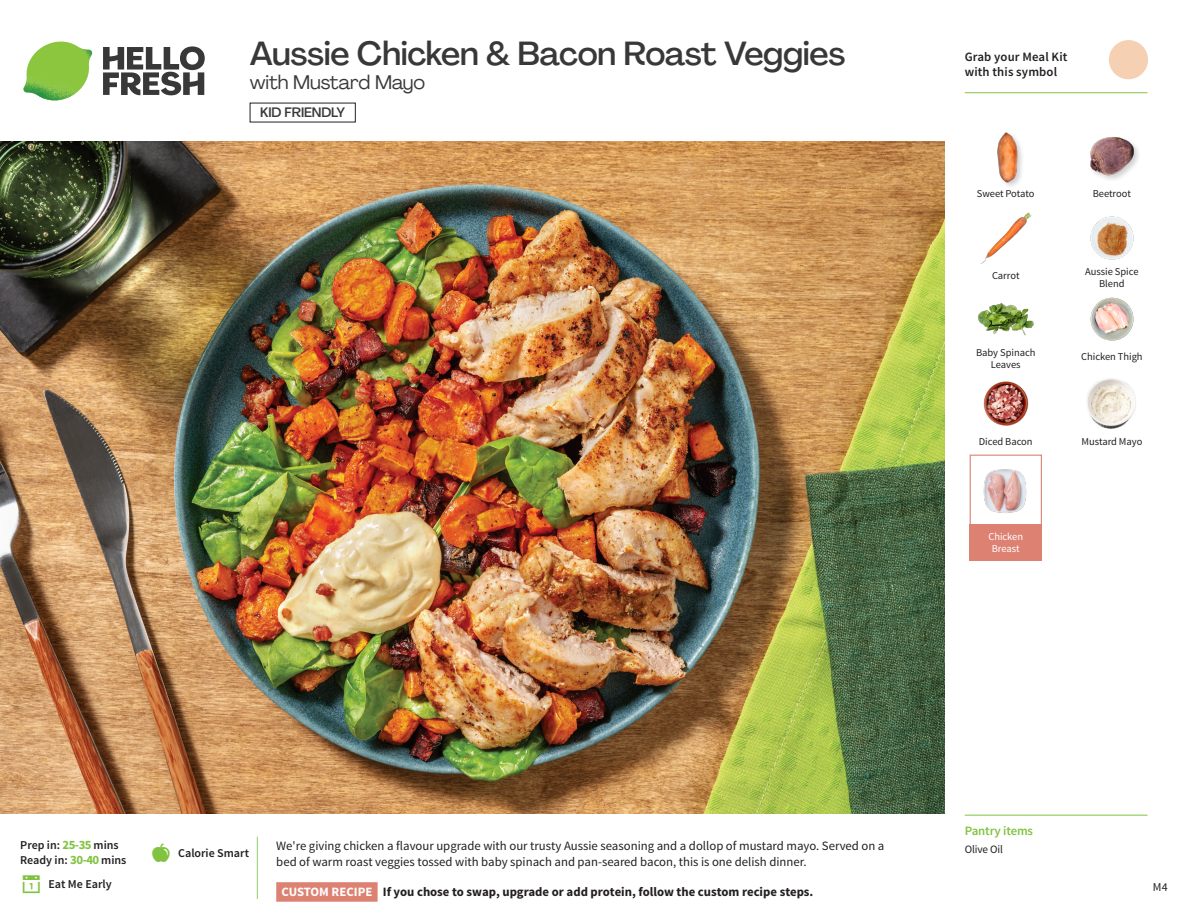
<style>
.page{position:relative;width:1188px;height:918px;background:#fff}
.page>*{position:absolute;margin:0;border:0;box-sizing:border-box;transform-origin:0 0}
._15_Titel_UK{font:500 33px "Agrandir";letter-spacing:-.015em;color:#383839}
._15_Titel_UK-2{font:19.5px "Agrandir";letter-spacing:-.01em;color:#383839}
.t1{font:500 13.5px "Agrandir";letter-spacing:-.01em;color:#383839}
.Step_6_Text_AU{font:12.75px/16.5px "Source Sans Pro";color:#231f20}
.Step_6_Text_AU-2{font:700 12.75px "Source Sans Pro";color:#231f20}
.t2{font:600 12.75px/15px "Source Sans Pro";letter-spacing:.01em;color:#231f20}
._04_Headers_Front{font:600 12.75px "Source Sans Pro";letter-spacing:-.01em;color:#81c340}
._04_Intro{font:600 12px "Source Sans Pro";color:#231f20}
.t3{font:12px "Source Sans Pro";color:#231f20}
._05_Pantry{font:11.25px "Source Sans Pro";letter-spacing:-.01em;color:#231f20}
._18_FRONT_ingredient{font:10.5px/12px "Source Sans Pro";letter-spacing:-.005em;color:#231f20;text-align:center}
._18_FRONT_ingredient-2{font:10.5px/12px "Source Sans Pro";letter-spacing:-.005em;color:#fff;text-align:center}
.s1{font-weight:700;font-size:12.75px;color:#81c340}
.s2{color:#fff}
</style>
<div class="page">
<svg style="left:103px;top:46px;width:102px;height:49px"></svg>
<img style="left:23px;top:42px;width:69px;height:59px">
<img style="left:0;top:142px;width:945px;height:672px">
<svg style="left:1091px;top:40px;width:57px;height:54px"></svg>
<div style="left:970px;top:455px;width:72px;height:72px;border:1px solid #dd8273"></div>
<div style="left:970px;top:524px;width:72px;height:37px;background:#dd8273"></div>
<img style="left:983px;top:469px;width:44px;height:44px">
<svg style="left:256px;top:836px;width:122px;height:66px"></svg>
<img style="left:1090px;top:297px;width:44px;height:44px">
<img style="left:1087px;top:378px;width:49px;height:50px">
<img style="left:983px;top:381px;width:46px;height:45px">
<img style="left:977px;top:303px;width:57px;height:33px">
<img style="left:980px;top:212px;width:52px;height:52px">
<img style="left:1090px;top:216px;width:44px;height:44px">
<div style="left:996px;top:131px;width:28px;height:58px;background:#231f20;opacity:.2"></div>
<img style="left:996px;top:131px;width:28px;height:54px">
<img style="left:1090px;top:137px;width:49px;height:43px">
<hr style="left:965px;top:815px;width:183px;height:1px;background:#81c340">
<hr style="left:965px;top:92px;width:183px;height:1px;background:#81c340">
<p class="_15_Titel_UK" style="left:250px;top:33px;width:597px">Aussie Chicken &amp; Bacon Roast Veggies</p>
<p class="_15_Titel_UK-2" style="left:250px;top:71px;width:177px">with Mustard Mayo</p>
<p class="t1" style="left:260px;top:104px;width:86px">KID FRIENDLY</p>
<p class="t2" style="left:965px;top:50px;width:104px">Grab your Meal Kit with this symbol</p>
<p class="_18_FRONT_ingredient" style="left:977px;top:188px;width:59px">Sweet Potato</p>
<p class="_18_FRONT_ingredient" style="left:1093px;top:188px;width:40px">Beetroot</p>
<p class="_18_FRONT_ingredient" style="left:992px;top:270px;width:29px">Carrot</p>
<p class="_18_FRONT_ingredient" style="left:1085px;top:265px;width:55px">Aussie Spice<br>Blend</p>
<p class="_18_FRONT_ingredient" style="left:976px;top:346px;width:61px">Baby Spinach<br>Leaves</p>
<p class="_18_FRONT_ingredient" style="left:1081px;top:351px;width:63px">Chicken Thigh</p>
<p class="_18_FRONT_ingredient" style="left:979px;top:435px;width:55px">Diced Bacon</p>
<p class="_18_FRONT_ingredient" style="left:1081px;top:435px;width:62px">Mustard Mayo</p>
<p class="_18_FRONT_ingredient-2" style="left:988px;top:531px;width:36px">Chicken<br>Breast</p>
<p class="_04_Intro" style="left:20px;top:838px;width:100px">Prep in: <span class="s1">25-35</span> mins</p>
<p class="_04_Intro" style="left:20px;top:853px;width:108px">Ready in: <span class="s1">30-40</span> mins</p>
<p class="_04_Intro" style="left:48px;top:876px;width:65px">Eat Me Early</p>
<p class="_04_Intro" style="left:178px;top:845px;width:72px">Calorie Smart</p>
<p class="Step_6_Text_AU" style="left:276px;top:838px;width:610px">We're giving chicken a flavour upgrade with our trusty Aussie seasoning and a dollop of mustard mayo. Served on a bed of warm roast veggies tossed with baby spinach and pan-seared bacon, this is one delish dinner.</p>
<p class="Step_6_Text_AU-2" style="left:281px;top:883px;width:533px"><span class="s2">CUSTOM RECIPE</span> If you chose to swap, upgrade or add protein, follow the custom recipe steps.</p>
<p class="_04_Headers_Front" style="left:965px;top:822px;width:70px">Pantry items</p>
<p class="_05_Pantry" style="left:965px;top:842px;width:40px">Olive Oil</p>
<p class="t3" style="left:1153px;top:879px;width:16px">M4</p>
</div>
